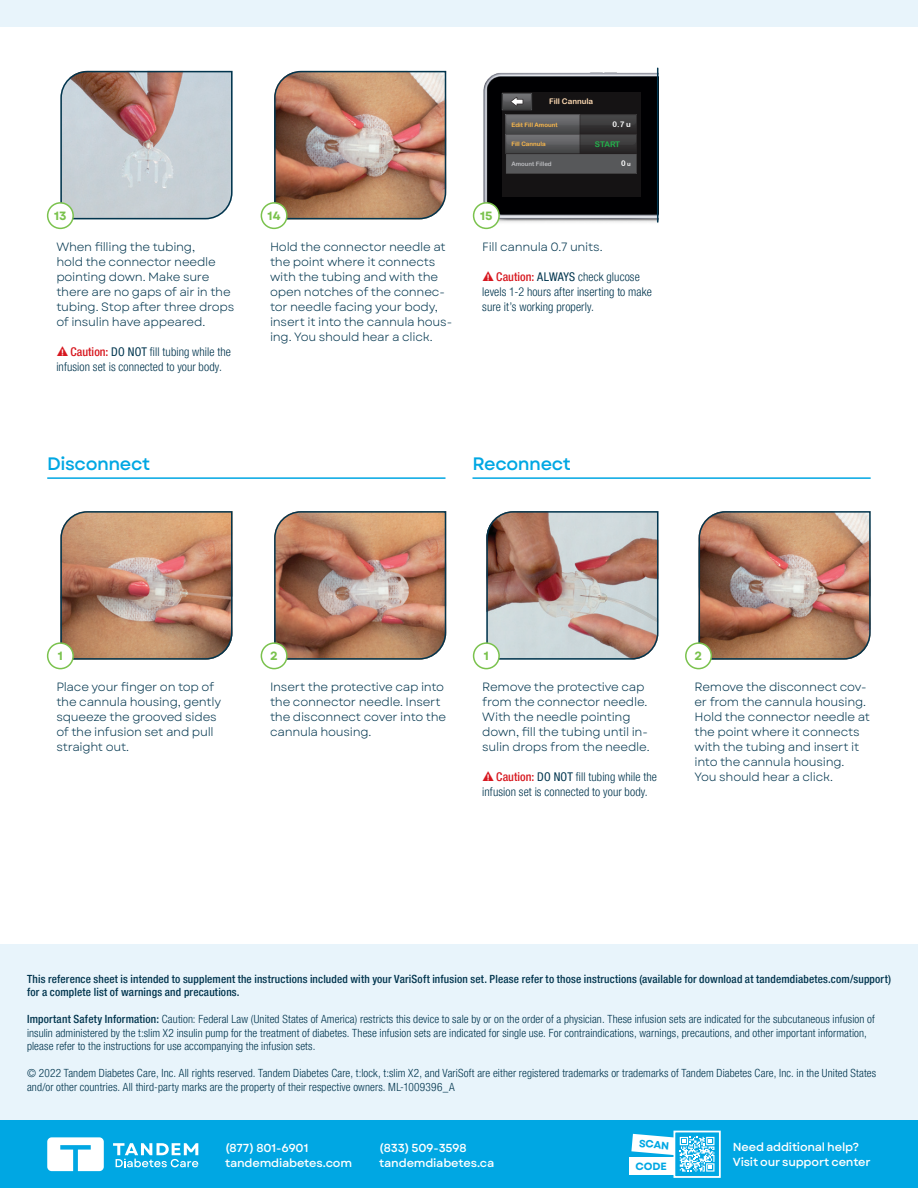
<style>
.page{position:relative;width:918px;height:1188px;background:#fff}
.page>*{position:absolute;margin:0;border:0;box-sizing:border-box;transform-origin:0 0}
.t1{font:500 18px "Garet";letter-spacing:-.025em;color:#00a7e3}
.t2{font:12px/15px "Garet";letter-spacing:-.02em;color:#01354e}
.t3{font:300 condensed 12px/15px "Helvetica Neue LT Pro";letter-spacing:.01em;color:#01354e}
.t4{font:700 12px "Garet";color:#7ac24d}
.t5{font:500 11.7px/15px "Garet";letter-spacing:-.015em;color:#fff}
.t6{font:300 condensed 11.25px/13.5px "Helvetica Neue LT Pro";letter-spacing:.01em;color:#01354e}
.t7{font:500 condensed 11.25px/13.5px "Helvetica Neue LT Pro";letter-spacing:.015em;color:#01354e}
.t8{font:700 10.5px "Garet";color:#00a7e3}
.t9{font:7.8px "Arial Rounded MT Bold";color:#fedab3}
.t10{font:7.8px "Arial Rounded MT Bold";color:#fff}
.t11{font:7.8px "Arial Rounded MT Bold";letter-spacing:-.025em;color:#23b24b}
.t12{font:6px "Arial Rounded MT Bold";color:#fcb94b}
.t13{font:6px "Arial Rounded MT Bold";color:#bcbdc0}
.s1{font-family:"Garet";font-weight:700;font-stretch:normal;color:#d7171f}
.s2{font-weight:500;color:#d7171f}
.s3{font-weight:400}
.s4{font-size:6px}
.s5{font-weight:500}
</style>
<div class="page">
<div style="left:0;top:0;width:918px;height:27px;background:#e8f4fb"></div>
<div style="left:0;top:944px;width:918px;height:176px;background:#e8f4fb"></div>
<img style="left:473px;top:67px;width:185px;height:163px">
<hr style="left:657px;top:68px;width:1px;height:154px;background:#01354e">
<svg style="left:60px;top:70px;width:173px;height:150px;background:#bbb7ba"></svg>
<img style="left:274px;top:70px;width:173px;height:150px">
<div style="left:502px;top:93px;width:139px;height:104px;background:#151314"></div>
<svg style="left:502px;top:93px;width:135px;height:81px"></svg>
<div style="left:48px;top:203px;width:25px;height:25px;background:#fff;border-radius:50%"></div>
<div style="left:47px;top:202px;width:27px;height:27px;border:2px solid #7ac24d;border-radius:50%"></div>
<div style="left:474px;top:203px;width:25px;height:25px;background:#fff;border-radius:50%"></div>
<div style="left:473px;top:202px;width:27px;height:27px;border:2px solid #7ac24d;border-radius:50%"></div>
<div style="left:261px;top:203px;width:26px;height:25px;background:#fff;border-radius:50%"></div>
<div style="left:261px;top:202px;width:27px;height:27px;border:2px solid #7ac24d;border-radius:50%"></div>
<img style="left:60px;top:511px;width:173px;height:149px">
<svg style="left:486px;top:511px;width:173px;height:149px;background:#b4a19c"></svg>
<img style="left:274px;top:511px;width:173px;height:149px">
<img style="left:698px;top:511px;width:173px;height:149px">
<div style="left:48px;top:643px;width:25px;height:26px;background:#fff;border-radius:50%"></div>
<div style="left:47px;top:642px;width:27px;height:27px;border:2px solid #7ac24d;border-radius:50%"></div>
<div style="left:474px;top:643px;width:25px;height:26px;background:#fff;border-radius:50%"></div>
<div style="left:473px;top:642px;width:27px;height:27px;border:2px solid #7ac24d;border-radius:50%"></div>
<div style="left:261px;top:643px;width:26px;height:26px;background:#fff;border-radius:50%"></div>
<div style="left:261px;top:642px;width:27px;height:27px;border:2px solid #7ac24d;border-radius:50%"></div>
<div style="left:686px;top:643px;width:25px;height:26px;background:#fff;border-radius:50%"></div>
<div style="left:685px;top:642px;width:27px;height:27px;border:2px solid #7ac24d;border-radius:50%"></div>
<hr style="left:47px;top:477px;width:399px;height:2px;background:#00a7e3">
<hr style="left:472px;top:477px;width:399px;height:2px;background:#00a7e3">
<div style="left:0;top:1120px;width:918px;height:68px;background:#00a7e3"></div>
<svg style="left:47px;top:1137px;width:57px;height:34px;background:#d8f1fa"></svg>
<svg style="left:113px;top:1143px;width:85px;height:24px"></svg>
<div style="left:629px;top:1157px;width:50px;height:18px;background:#fff"></div>
<svg style="left:631px;top:1130px;width:90px;height:48px"></svg>
<p class="t9" style="left:549px;top:96px;width:46px">Fill Cannula</p>
<p class="t12" style="left:511px;top:121px;width:48px">Edit Fill Amount</p>
<p class="t10" style="left:613px;top:120px;width:20px">0.7 u</p>
<p class="t4" style="left:54px;top:208px;width:14px">13</p>
<p class="t2" style="left:56px;top:240px;width:180px">When filling the tubing,<br>hold the connector needle pointing down. Make sure there are no gaps of air in the tubing. Stop after three drops of insulin have appeared.</p>
<p class="t3" style="left:56px;top:344px;width:176px"><span class="s1">⚠</span> <span class="s2">Caution:</span> <span class="s3">DO NOT</span> fill tubing while the infusion set is connected to your body.</p>
<p class="t4" style="left:268px;top:208px;width:14px">14</p>
<p class="t2" style="left:270px;top:240px;width:184px">Hold the connector needle at the point where it connects with the tubing and with the open notches of the connec&shy;tor needle facing your body, insert it into the cannula hous&shy;ing. You should hear a click.</p>
<p class="t12" style="left:511px;top:140px;width:36px">Fill Cannula</p>
<p class="t11" style="left:595px;top:140px;width:27px">START</p>
<p class="t13" style="left:511px;top:160px;width:42px">Amount Filled</p>
<p class="t10" style="left:621px;top:158px;width:11px">0 <span class="s4">u</span></p>
<p class="t4" style="left:480px;top:208px;width:14px">15</p>
<p class="t2" style="left:482px;top:240px;width:122px">Fill cannula 0.7 units.</p>
<p class="t3" style="left:482px;top:269px;width:171px"><span class="s1">⚠</span> <span class="s2">Caution:</span> <span class="s3">ALWAYS</span> check glucose levels 1-2 hours after inserting to make sure it’s working properly.</p>
<h1 class="t1" style="left:47px;top:452px;width:105px">Disconnect</h1>
<h1 class="t1" style="left:472px;top:452px;width:100px">Reconnect</h1>
<p class="t4" style="left:270px;top:648px;width:9px">2</p>
<p class="t4" style="left:695px;top:648px;width:9px">2</p>
<p class="t2" style="left:270px;top:680px;width:178px">Insert the protective cap into the connector needle. Insert the disconnect cover into the cannula housing.</p>
<p class="t2" style="left:695px;top:680px;width:177px">Remove the disconnect cov&shy;er from the cannula housing.<br>Hold the connector needle at the point where it connects with the tubing and insert it into the cannula housing.<br>You should hear a click.</p>
<p class="t4" style="left:58px;top:648px;width:7px">1</p>
<p class="t4" style="left:484px;top:648px;width:7px">1</p>
<p class="t2" style="left:56px;top:680px;width:166px">Place your finger on top of the cannula housing, gently squeeze the grooved sides of the infusion set and pull straight out.</p>
<p class="t2" style="left:482px;top:680px;width:169px">Remove the protective cap from the connector needle.<br>With the needle pointing down, fill the tubing until in&shy;sulin drops from the needle.</p>
<p class="t3" style="left:482px;top:769px;width:176px"><span class="s1">⚠</span> <span class="s2">Caution:</span> <span class="s3">DO NOT</span> fill tubing while the infusion set is connected to your body.</p>
<p class="t7" style="left:27px;top:972px;width:865px">This reference sheet is intended to supplement the instructions included with your VariSoft infusion set. Please refer to those instructions (available for download at tandemdiabetes.com/support) for a complete list of warnings and precautions.</p>
<p class="t6" style="left:27px;top:1012px;width:849px"><span class="s5">Important Safety Information:</span> Caution: Federal Law (United States of America) restricts this device to sale by or on the order of a physician. These infusion sets are indicated for the subcutaneous infusion of insulin administered by the t:slim X2 insulin pump for the treatment of diabetes. These infusion sets are indicated for single use. For contraindications, warnings, precautions, and other important information, please refer to the instructions for use accompanying the infusion sets.</p>
<p class="t6" style="left:27px;top:1066px;width:851px">© 2022 Tandem Diabetes Care, Inc. All rights reserved. Tandem Diabetes Care, t:lock, t:slim X2, and VariSoft are either registered trademarks or trademarks of Tandem Diabetes Care, Inc. in the United States and/or other countries. All third-party marks are the property of their respective owners. ML-1009396_A</p>
<p class="t8" style="left:640px;top:1137px;width:32px;rotate:5deg">SCAN</p>
<p class="t8" style="left:635px;top:1159px;width:33px">CODE</p>
<p class="t5" style="left:225px;top:1141px;width:129px">(877) 801-6901 tandemdiabetes.com</p>
<p class="t5" style="left:733px;top:1140px;width:139px">Need additional help?<br>Visit our support center</p>
<p class="t5" style="left:379px;top:1141px;width:117px">(833) 509-3598 tandemdiabetes.ca</p>
</div>
